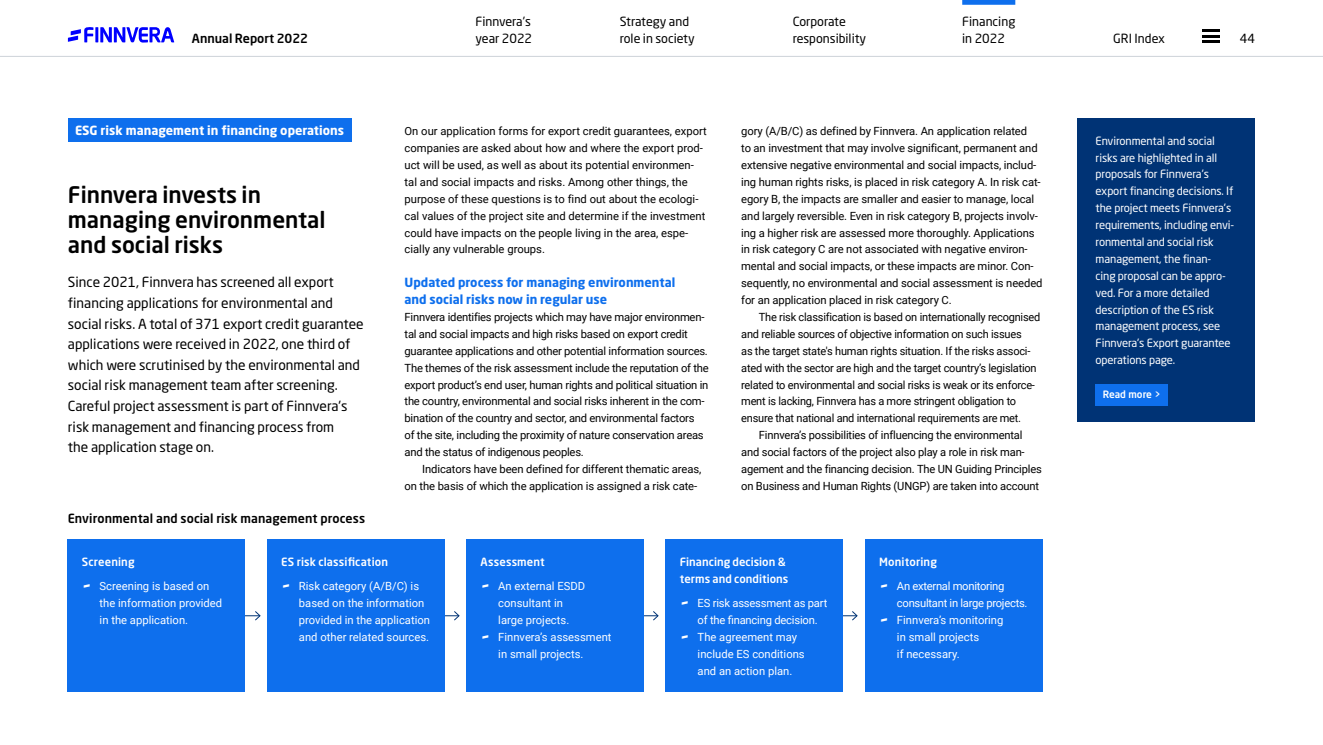
<style>
.page{position:relative;width:1323px;height:745px;background:#fff}
.page>*{position:absolute;margin:0;border:0;box-sizing:border-box;transform-origin:0 0}
.t1{font:500 22.5px/25px "Neo Sans Std";color:#000}
.t2{font:13.75px/20.6px "Neo Sans Std";color:#000}
.t3{font:12.5px/16.2px "Neo Sans Std";color:#000}
.t4{font:700 12.5px/16.9px "Neo Sans Std";color:#0e6fed}
.t5{font:500 12.5px "Neo Sans Std";letter-spacing:.005em;color:#000}
.t6{font:700 12.5px "Neo Sans Std";color:#fff}
.t7{font:11.25px/16.9px "Roboto";letter-spacing:-.015em;color:#000}
.t8{font:11.25px/16.9px "Roboto";color:#fff}
.t9{font:11.25px/16.9px "Neo Sans Std";letter-spacing:-.01em;color:#fff}
.t10{font:500 11.25px/16.9px "Neo Sans Std";letter-spacing:.005em;color:#fff}
.t11{font:11.25px/16.9px "Roboto";letter-spacing:-.025em;color:#fff}
.t12{font:11.25px/16.9px "Roboto";letter-spacing:-.02em;color:#fff}
.t13{font:500 10px "Neo Sans Std";color:#fff}
.s1{font-family:"Finnvera";font-size:30px}
</style>
<div class="page">
<div style="left:68px;top:118px;width:283px;height:23px;background:#0e6fed"></div>
<hr style="left:225px;top:615px;width:35px;height:1px;background:#003375">
<svg style="left:254px;top:611px;width:7px;height:10px"></svg>
<hr style="left:424px;top:615px;width:35px;height:1px;background:#003375">
<svg style="left:453px;top:611px;width:7px;height:10px"></svg>
<hr style="left:623px;top:615px;width:35px;height:1px;background:#003375">
<svg style="left:652px;top:611px;width:7px;height:10px"></svg>
<hr style="left:822px;top:615px;width:35px;height:1px;background:#003375">
<svg style="left:851px;top:611px;width:7px;height:10px"></svg>
<div style="left:466px;top:539px;width:178px;height:152px;background:#0e6fed"></div>
<div style="left:267px;top:539px;width:177px;height:152px;background:#0e6fed"></div>
<div style="left:68px;top:539px;width:177px;height:152px;background:#0e6fed"></div>
<div style="left:865px;top:539px;width:177px;height:152px;background:#0e6fed"></div>
<div style="left:666px;top:539px;width:177px;height:152px;background:#0e6fed"></div>
<div style="left:1078px;top:118px;width:177px;height:304px;background:#003375"></div>
<div style="left:1095px;top:383px;width:73px;height:22px;background:#0e6fed"></div>
<svg style="left:1202px;top:35px;width:17px;height:2px"></svg>
<hr style="left:1202px;top:40px;width:17px;height:3px;background:#000">
<hr style="left:1202px;top:29px;width:17px;height:3px;background:#000">
<hr style="left:95px;top:27px;width:3px;height:15px;background:#00f">
<svg style="left:68px;top:27px;width:25px;height:15px"></svg>
<svg style="left:100px;top:27px;width:74px;height:16px"></svg>
<hr style="left:0;top:56px;width:1323px;height:1px;background:#d2d7dc">
<div style="left:962px;top:0;width:53px;height:5px;background:#0e6fed"></div>
<p class="t3" style="left:475px;top:13px;width:58px">Finnvera's year 2022</p>
<p class="t3" style="left:962px;top:13px;width:55px">Financing in 2022</p>
<p class="t3" style="left:620px;top:13px;width:76px">Strategy and role in society</p>
<p class="t3" style="left:793px;top:13px;width:75px">Corporate responsibility</p>
<p class="t5" style="left:192px;top:30px;width:118px">Annual Report 2022</p>
<p class="t3" style="left:1240px;top:30px;width:17px">44</p>
<p class="t3" style="left:1113px;top:30px;width:53px">GRI Index</p>
<p class="t6" style="left:75px;top:122px;width:271px">ESG risk management in financing operations</p>
<h1 class="t1" style="left:68px;top:181px;width:259px">Finnvera invests in managing environmental and social risks</h1>
<p class="t2" style="left:68px;top:271px;width:297px">Since 2021, Finnvera has screened all export financing applications for environmental and social risks. A total of 371 export credit guarantee applications were received in 2022, one third of which were scrutinised by the environmental and social risk management team after screening.<br>Careful project assessment is part of Finnvera's risk management and financing process from<br>the application stage on.</p>
<p class="t5" style="left:68px;top:510px;width:299px">Environmental and social risk management process</p>
<p class="t7" style="left:405px;top:122px;width:304px">On our application forms for export credit guarantees, export companies are asked about how and where the export prod&shy;uct will be used, as well as about its potential environmen&shy;tal and social impacts and risks. Among other things, the purpose of these questions is to find out about the ecologi&shy;cal values of the project site and determine if the investment could have impacts on the people living in the area, espe&shy;cially any vulnerable groups.</p>
<p class="t4" style="left:405px;top:273px;width:272px">Updated process for managing environmental and social risks now in regular use</p>
<p class="t7" style="left:405px;top:308px;width:306px">Finnvera identifies projects which may have major environmen&shy;tal and social impacts and high risks based on export credit guarantee applications and other potential information sources.<br>The themes of the risk assessment include the reputation of the export product’s end user, human rights and political situation in the country, environmental and social risks inherent in the com&shy;bination of the country and sector, and environmental factors<br>of the site, including the proximity of nature conservation areas and the status of indigenous peoples.</p>
<p class="t7" style="left:404px;top:460px;width:298px;text-indent:18px">Indicators have been defined for different thematic areas, on the basis of which the application is assigned a risk cate-</p>
<p class="t7" style="left:741px;top:122px;width:303px">gory (A/B/C) as defined by Finnvera. An application related<br>to an investment that may involve significant, permanent and extensive negative environmental and social impacts, includ&shy;ing human rights risks, is placed in risk category A. In risk cat&shy;egory B, the impacts are smaller and easier to manage, local and largely reversible. Even in risk category B, projects involv&shy;ing a higher risk are assessed more thoroughly. Applications in risk category C are not associated with negative environ&shy;mental and social impacts, or these impacts are minor. Con&shy;sequently, no environmental and social assessment is needed for an application placed in risk category C.</p>
<p class="t7" style="left:759px;top:308px;width:283px">The risk classification is based on internationally recognised</p>
<p class="t7" style="left:741px;top:325px;width:282px">and reliable sources of objective information on such issues</p>
<p class="t7" style="left:741px;top:342px;width:291px">as the target state's human rights situation. If the risks associ-</p>
<p class="t7" style="left:741px;top:358px;width:297px">ated with the sector are high and the target country’s legislation</p>
<p class="t7" style="left:741px;top:375px;width:295px">related to environmental and social risks is weak or its enforce-</p>
<p class="t7" style="left:741px;top:392px;width:276px">ment is lacking, Finnvera has a more stringent obligation to</p>
<p class="t7" style="left:741px;top:409px;width:281px">ensure that national and international requirements are met.</p>
<p class="t7" style="left:759px;top:426px;width:265px">Finnvera’s possibilities of influencing the environmental</p>
<p class="t7" style="left:741px;top:443px;width:285px">and social factors of the project also play a role in risk man-</p>
<p class="t7" style="left:741px;top:460px;width:302px">agement and the financing decision. The UN Guiding Principles</p>
<p class="t7" style="left:741px;top:477px;width:299px">on Business and Human Rights (UNGP) are taken into account</p>
<p class="t10" style="left:82px;top:553px;width:54px">Screening</p>
<p class="t8" style="left:100px;top:577px;width:124px;text-indent:-18px"><span class="s1">•</span> Screening is based on the information provided in the application.</p>
<p class="t10" style="left:281px;top:553px;width:108px">ES risk classification</p>
<p class="t8" style="left:299px;top:577px;width:133px;text-indent:-18px"><span class="s1">•</span> Risk category (A/B/C) is based on the information provided in the application and other related sources.</p>
<p class="t10" style="left:481px;top:553px;width:66px">Assessment</p>
<p class="t8" style="left:481px;top:577px;width:106px;text-align:center"><span class="s1">•</span> An external ESDD consultant in<br>large projects.</p>
<p class="t8" style="left:498px;top:627px;width:115px;text-indent:-18px"><span class="s1">•</span> Finnvera’s assessment in small projects.</p>
<p class="t10" style="left:680px;top:553px;width:110px">Financing decision &amp; terms and conditions</p>
<p class="t12" style="left:698px;top:594px;width:131px;text-indent:-18px"><span class="s1">•</span> ES risk assessment as part of the financing decision.</p>
<p class="t8" style="left:698px;top:627px;width:109px;text-indent:-18px"><span class="s1">•</span> The agreement may include ES conditions and an action plan.</p>
<p class="t10" style="left:879px;top:553px;width:59px">Monitoring</p>
<p class="t11" style="left:897px;top:577px;width:132px;text-indent:-18px"><span class="s1">•</span> An external monitoring consultant in large projects.</p>
<p class="t8" style="left:897px;top:611px;width:108px;text-indent:-18px"><span class="s1">•</span> Finnvera’s monitoring in small projects<br>if necessary.</p>
<p class="t9" style="left:1095px;top:132px;width:140px">Environmental and social risks are highlighted in all proposals for Finnvera’s export financing decisions. If the project meets Finnvera's requirements, including envi&shy;ronmental and social risk management, the finan-<br>cing proposal can be appro&shy;ved. For a more detailed description of the ES risk management process, see<br>Finnvera's Export guarantee operations page.</p>
<p class="t13" style="left:1103px;top:388px;width:60px">Read more &gt;</p>
</div>
